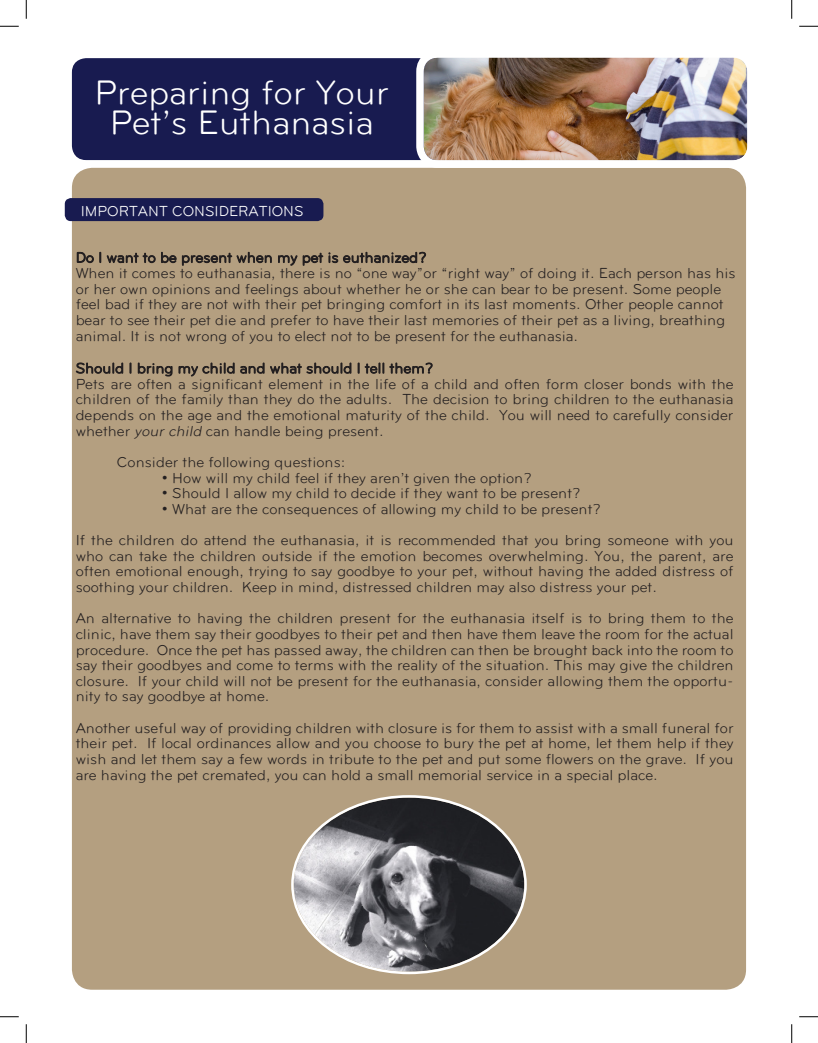
<style>
.page{position:relative;width:818px;height:1043px;background:#fff}
.page>*{position:absolute;margin:0;border:0;box-sizing:border-box;transform-origin:0 0}
.t1{font:35px/30px "Bryant";color:#fff;text-align:center}
.t2{font:15px/15.6px "Bryant";color:#231f20;text-align:justify}
.t3{font:15px "Bryant";color:#fff}
.s1{font-style:italic}
</style>
<div class="page">
<div style="left:72px;top:168px;width:674px;height:821px;background:#b49f80;border-radius:20px"></div>
<svg style="left:77px;top:252px;width:24px;height:11px"></svg>
<svg style="left:107px;top:252px;width:165px;height:14px"></svg>
<svg style="left:278px;top:252px;width:148px;height:14px"></svg>
<svg style="left:76px;top:362px;width:47px;height:12px"></svg>
<svg style="left:129px;top:362px;width:2px;height:11px"></svg>
<svg style="left:138px;top:362px;width:34px;height:14px"></svg>
<svg style="left:179px;top:362px;width:85px;height:14px"></svg>
<svg style="left:270px;top:362px;width:81px;height:12px"></svg>
<svg style="left:358px;top:362px;width:74px;height:12px"></svg>
<div style="left:72px;top:58px;width:674px;height:102px;background:#181b50;border-radius:14px"></div>
<img style="left:425px;top:59px;width:320px;height:100px">
<div style="left:416px;top:50px;width:338px;height:118px;border:8px solid #fff;border-radius:18px"></div>
<div style="left:65px;top:198px;width:258px;height:23px;background:#181b50;border-radius:6px"></div>
<img style="left:294px;top:797px;width:230px;height:174px">
<svg style="left:0;top:25px;width:19px;height:2px"></svg>
<svg style="left:799px;top:25px;width:19px;height:2px"></svg>
<svg style="left:0;top:1016px;width:19px;height:1px"></svg>
<svg style="left:799px;top:1016px;width:19px;height:1px"></svg>
<svg style="left:25px;top:0;width:2px;height:19px"></svg>
<svg style="left:25px;top:1024px;width:2px;height:18px"></svg>
<svg style="left:791px;top:0;width:1px;height:19px"></svg>
<svg style="left:791px;top:1024px;width:1px;height:18px"></svg>
<p class="t1" style="left:94px;top:77px;width:296px">Preparing for Your<br>Pet’s Euthanasia</p>
<p class="t3" style="left:81px;top:202px;width:224px">IMPORTANT CONSIDERATIONS</p>
<p class="t2" style="left:76px;top:249px;width:353px">Do I want to be present when my pet is euthanized?</p>
<p class="t2" style="left:76px;top:265px;width:661px;text-align:left">When it comes to euthanasia, there is no “one way”or “right way” of doing it. Each person has his or her own opinions and feelings about whether he or she can bear to be present. Some people feel bad if they are not with their pet bringing comfort in its last moments. Other people cannot bear to see their pet die and prefer to have their last memories of their pet as a living, breathing animal. It is not wrong of you to elect not to be present for the euthanasia.</p>
<p class="t2" style="left:76px;top:376px;width:659px">Pets are often a significant element in the life of a child and often form closer bonds with the children of the family than they do the adults. The decision to bring children to the euthanasia depends on the age and the emotional maturity of the child. You will need to carefully consider whether <span class="s1">your child</span> can handle being present.</p>
<p class="t2" style="left:117px;top:454px;width:230px">Consider the following questions:</p>
<p class="t2" style="left:162px;top:469px;width:371px">• How will my child feel if they aren’t given the option?</p>
<p class="t2" style="left:162px;top:485px;width:420px">• Should I allow my child to decide if they want to be present?</p>
<p class="t2" style="left:162px;top:501px;width:440px">• What are the consequences of allowing my child to be present?</p>
<p class="t2" style="left:76px;top:532px;width:659px">If the children do attend the euthanasia, it is recommended that you bring someone with you who can take the children outside if the emotion becomes overwhelming. You, the parent, are often emotional enough, trying to say goodbye to your pet, without having the added distress of soothing your children. Keep in mind, distressed children may also distress your pet.</p>
<p class="t2" style="left:76px;top:610px;width:659px">An alternative to having the children present for the euthanasia itself is to bring them to the clinic, have them say their goodbyes to their pet and then have them leave the room for the actual procedure. Once the pet has passed away, the children can then be brought back into the room to say their goodbyes and come to terms with the reality of the situation. This may give the children closure. If your child will not be present for the euthanasia, consider allowing them the opportu&shy;nity to say goodbye at home.</p>
<p class="t2" style="left:76px;top:719px;width:659px">Another useful way of providing children with closure is for them to assist with a small funeral for their pet. If local ordinances allow and you choose to bury the pet at home, let them help if they wish and let them say a few words in tribute to the pet and put some flowers on the grave. If you are having the pet cremated, you can hold a small memorial service in a special place.</p>
</div>
